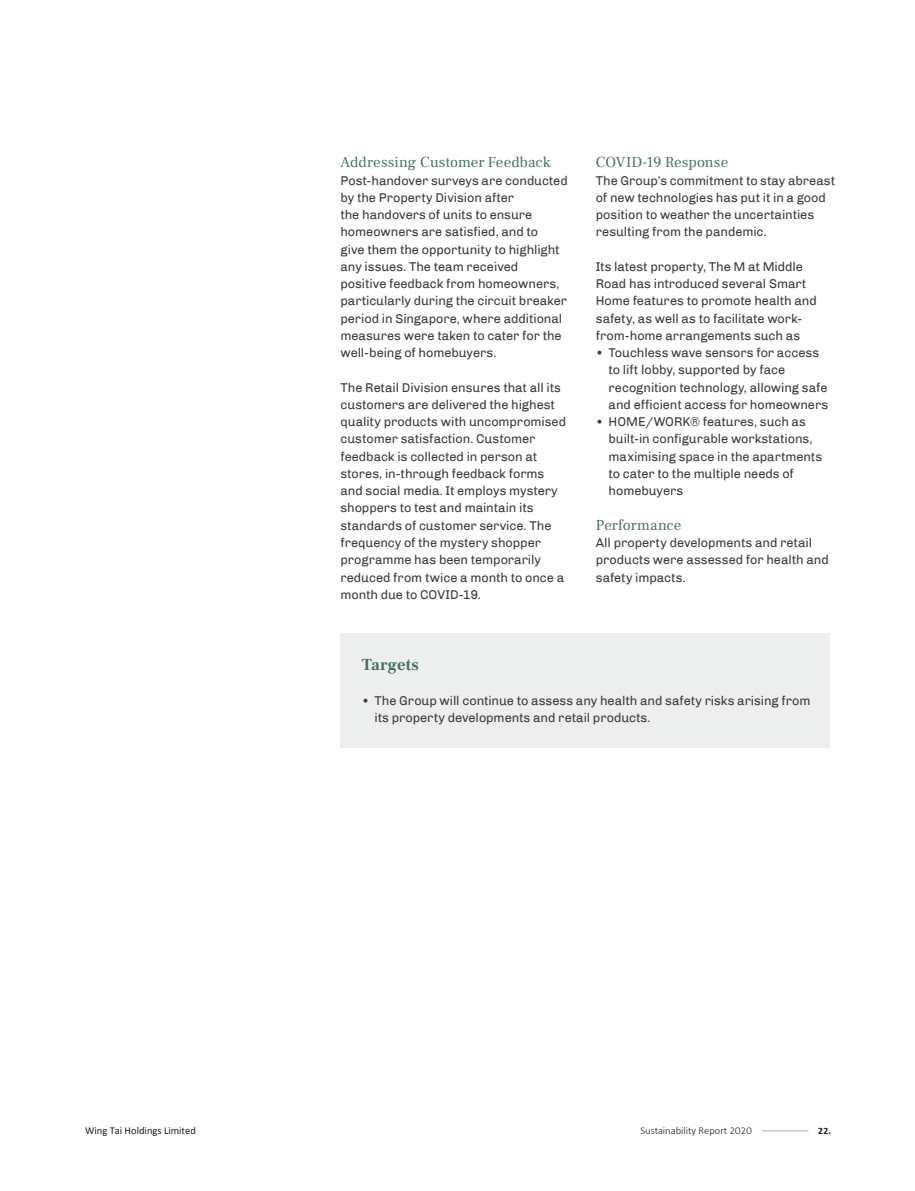
<style>
.page{position:relative;width:915px;height:1191px;background:#fff}
.page>*{position:absolute;margin:0;border:0;box-sizing:border-box;transform-origin:0 0}
.t1{font:700 16.5px "Frank Ruhl Libre";letter-spacing:.005em;color:#457160}
.t2{font:15px "Frank Ruhl Libre";letter-spacing:.005em;color:#457160}
.t3{font:12.75px/17.2px "Chivo";letter-spacing:-.005em;color:#3c3c3b}
.t4{font:300 10.5px "Calibri";color:#1d1d1b}
.t5{font:10.5px "Calibri";color:#1d1d1b}
.t6{font:700 9.75px "Calibri";color:#1d1d1b}
</style>
<div class="page">
<hr style="left:761px;top:1130px;width:47px;height:1px;background:#a5b1a7">
<div style="left:340px;top:633px;width:489px;height:114px;background:#edefee"></div>
<p class="t2" style="left:340px;top:157px;width:211px">Addressing Customer Feedback</p>
<p class="t3" style="left:340px;top:172px;width:229px">Post-handover surveys are conducted by the Property Division after<br>the handovers of units to ensure homeowners are satisfied, and to<br>give them the opportunity to highlight any issues. The team received<br>positive feedback from homeowners, particularly during the circuit breaker period in Singapore, where additional measures were taken to cater for the well-being of homebuyers.</p>
<p class="t3" style="left:340px;top:379px;width:227px">The Retail Division ensures that all its customers are delivered the highest quality products with uncompromised customer satisfaction. Customer feedback is collected in person at stores, in-through feedback forms and social media. It employs mystery shoppers to test and maintain its standards of customer service. The frequency of the mystery shopper programme has been temporarily reduced from twice a month to once a month due to COVID-19.</p>
<p class="t2" style="left:595px;top:157px;width:134px">COVID-19 Response</p>
<p class="t3" style="left:595px;top:172px;width:241px">The Group’s commitment to stay abreast of new technologies has put it in a good position to weather the uncertainties resulting from the pandemic.</p>
<p class="t3" style="left:595px;top:259px;width:222px">Its latest property, The M at Middle Road has introduced several Smart Home features to promote health and safety, as well as to facilitate work&shy;from-home arrangements such as</p>
<p class="t3" style="left:608px;top:345px;width:221px;text-indent:-13px">• Touchless wave sensors for access to lift lobby, supported by face recognition technology, allowing safe and efficient access for homeowners</p>
<p class="t3" style="left:608px;top:414px;width:215px;text-indent:-13px">• HOME/WORK® features, such as built-in configurable workstations, maximising space in the apartments to cater to the multiple needs of homebuyers</p>
<p class="t2" style="left:595px;top:519px;width:87px">Performance</p>
<p class="t3" style="left:595px;top:535px;width:234px">All property developments and retail products were assessed for health and safety impacts.</p>
<p class="t1" style="left:361px;top:658px;width:59px">Targets</p>
<p class="t3" style="left:374px;top:692px;width:437px;text-indent:-13px">• The Group will continue to assess any health and safety risks arising from its property developments and retail products.</p>
<p class="t5" style="left:85px;top:1127px;width:112px">Wing Tai Holdings Limited</p>
<p class="t4" style="left:640px;top:1124px;width:113px">Sustainability Report 2020</p>
<p class="t6" style="left:818px;top:1124px;width:14px">22.</p>
</div>
